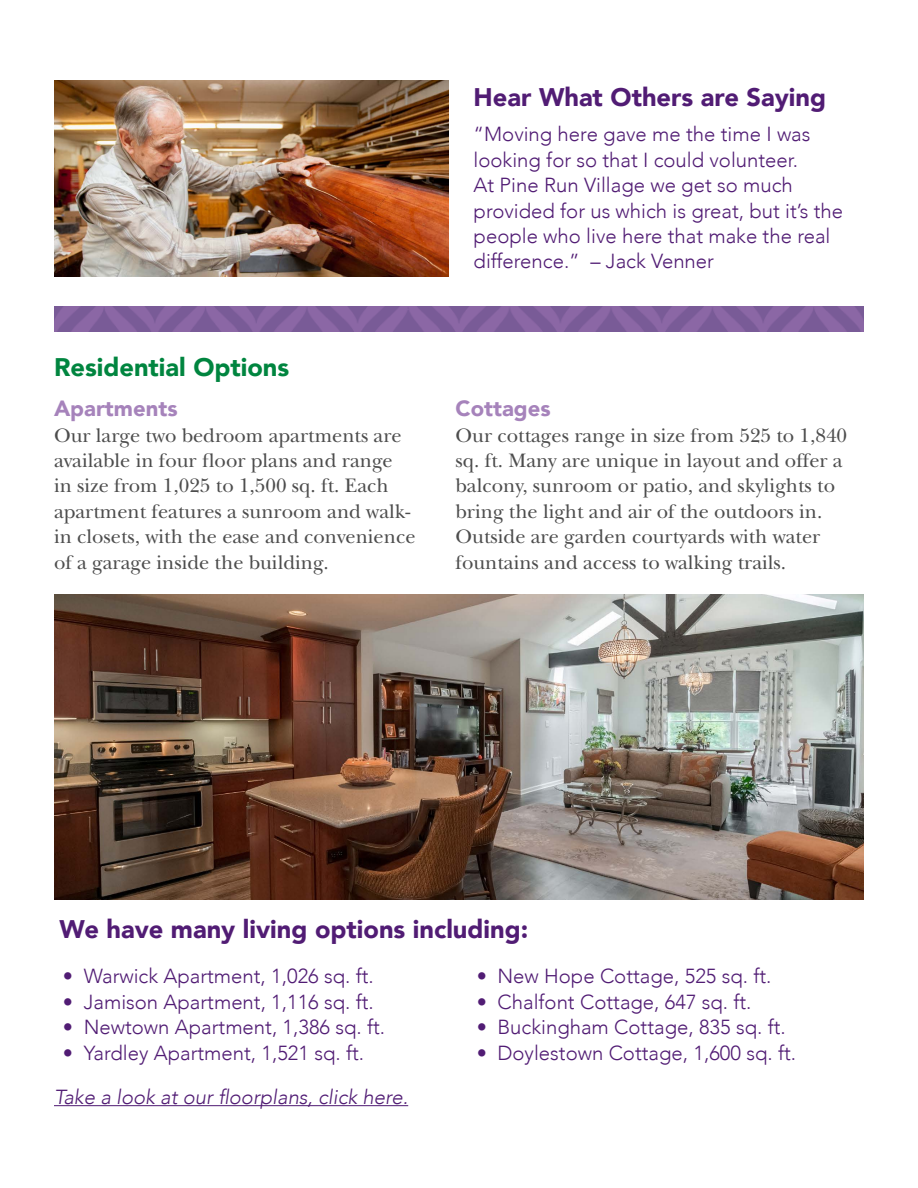
<style>
.page{position:relative;width:918px;height:1188px;background:#fff}
.page>*{position:absolute;margin:0;border:0;box-sizing:border-box;transform-origin:0 0}
.t1{font:900 25.35px "Avenir";color:#511c74}
.t2{font:900 25.35px "Avenir";color:#00853f}
.t3{font:900 22.05px "Avenir";color:#a683bb}
.t4{font:20.4px/25.3px "New Baskerville Std";color:#4d4d4d}
.t5{font:300 20.4px/25.3px "Avenir";color:#511c74}
.t6{font:italic 300 20.4px "Avenir";color:#511c74}
</style>
<div class="page">
<img style="left:54px;top:594px;width:810px;height:306px">
<img style="left:54px;top:306px;width:810px;height:26px">
<img style="left:54px;top:80px;width:394px;height:196px">
<hr style="left:54px;top:1105px;width:354px;height:1px;background:#511c74">
<p class="t1" style="left:474px;top:76px;width:354px">Hear What Others are Saying</p>
<p class="t2" style="left:54px;top:345px;width:237px">Residential Options</p>
<p class="t3" style="left:54px;top:390px;width:125px">Apartments</p>
<p class="t4" style="left:54px;top:422px;width:363px">Our large two bedroom apartments are available in four floor plans and range in size from 1,025 to 1,500 sq. ft. Each apartment features a sunroom and walk&shy;in closets, with the ease and convenience of a garage inside the building.</p>
<p class="t5" style="left:474px;top:122px;width:371px">“Moving here gave me the time I was looking for so that I could volunteer.<br>At Pine Run Village we get so much provided for us which is great, but it’s the people who live here that make the real difference.” – Jack Venner</p>
<p class="t3" style="left:456px;top:390px;width:97px">Cottages</p>
<p class="t4" style="left:456px;top:422px;width:393px">Our cottages range in size from 525 to 1,840 sq. ft. Many are unique in layout and offer a balcony, sunroom or patio, and skylights to bring the light and air of the outdoors in.<br>Outside are garden courtyards with water fountains and access to walking trails.</p>
<p class="t1" style="left:59px;top:907px;width:470px">We have many living options including:</p>
<p class="t5" style="left:63px;top:964px;width:312px">• Warwick Apartment, 1,026 sq. ft.</p>
<p class="t5" style="left:63px;top:989px;width:312px">• Jamison Apartment, 1,116 sq. ft.</p>
<p class="t5" style="left:63px;top:1014px;width:324px">• Newtown Apartment, 1,386 sq. ft.</p>
<p class="t5" style="left:63px;top:1040px;width:303px">• Yardley Apartment, 1,521 sq. ft.</p>
<p class="t6" style="left:54px;top:1085px;width:356px">Take a look at our floorplans, click here.</p>
<p class="t5" style="left:477px;top:964px;width:296px">• New Hope Cottage, 525 sq. ft.</p>
<p class="t5" style="left:477px;top:989px;width:276px">• Chalfont Cottage, 647 sq. ft.</p>
<p class="t5" style="left:477px;top:1014px;width:311px">• Buckingham Cottage, 835 sq. ft.</p>
<p class="t5" style="left:477px;top:1040px;width:321px">• Doylestown Cottage, 1,600 sq. ft.</p>
</div>
